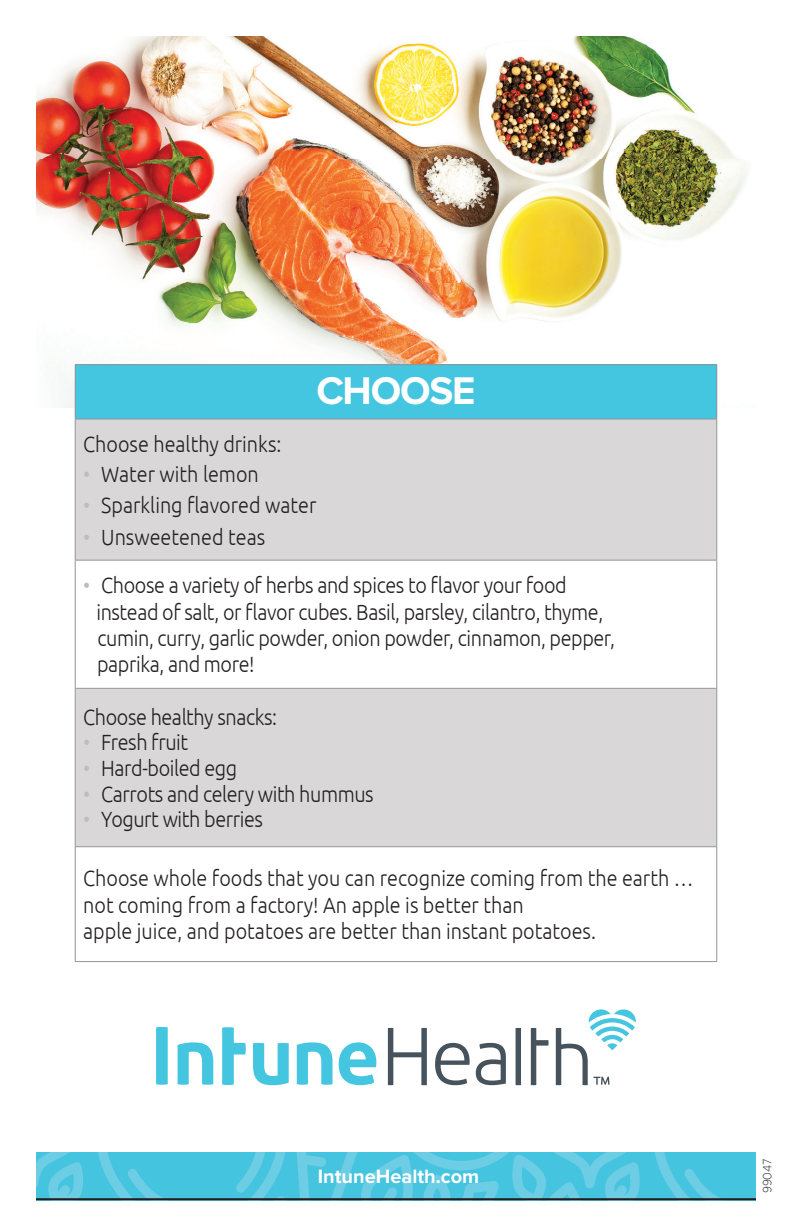
<style>
.page{position:relative;width:792px;height:1224px;background:#fff}
.page>*{position:absolute;margin:0;border:0;box-sizing:border-box;transform-origin:0 0}
.t1{font:700 40px "Proxima Nova";letter-spacing:-.03em;color:#fff}
.t2{font:300 22px/26.4px "Ubuntu";letter-spacing:-.02em;color:#231f20;scale:.9 1}
.t3{font:300 22px/26.4px "Ubuntu";color:#231f20;scale:.9 1}
.t4{font:700 20px "Proxima Nova";color:#fff}
.t5{font:300 12px "Gotham";color:#231f20;scale:.9 1}
.s1{color:#bcbdc0}
</style>
<div class="page">
<svg style="left:36px;top:1152px;width:607px;height:49px;background:#51c6df"></svg>
<svg style="left:653px;top:1152px;width:103px;height:46px;background:#4bc5df"></svg>
<hr style="left:36px;top:1198px;width:720px;height:2px;background:#201d1e">
<img style="left:36px;top:36px;width:711px;height:372px">
<div style="left:75px;top:365px;width:642px;height:54px;background:#44c5e0"></div>
<svg style="left:76px;top:420px;width:640px;height:426px;fill:#d9d7d7"></svg>
<hr style="left:75px;top:364px;width:642px;height:1px;background:#939598">
<hr style="left:75px;top:365px;width:1px;height:54px;background:#939598">
<hr style="left:716px;top:365px;width:1px;height:54px;background:#939598">
<hr style="left:75px;top:419px;width:642px;height:1px;background:#939598">
<hr style="left:75px;top:419px;width:1px;height:141px;background:#939598">
<hr style="left:716px;top:419px;width:1px;height:141px;background:#939598">
<hr style="left:75px;top:560px;width:642px;height:1px;background:#939598">
<hr style="left:75px;top:561px;width:1px;height:127px;background:#939598">
<hr style="left:716px;top:561px;width:1px;height:127px;background:#939598">
<hr style="left:75px;top:688px;width:1px;height:159px;background:#939598">
<hr style="left:75px;top:847px;width:1px;height:114px;background:#939598">
<hr style="left:76px;top:688px;width:640px;height:1px;background:#939598">
<hr style="left:716px;top:688px;width:1px;height:159px;background:#939598">
<hr style="left:716px;top:847px;width:1px;height:114px;background:#939598">
<hr style="left:76px;top:846px;width:640px;height:1px;background:#939598">
<hr style="left:75px;top:961px;width:642px;height:1px;background:#939598">
<svg style="left:156px;top:1027px;width:12px;height:58px"></svg>
<svg style="left:253px;top:1043px;width:36px;height:42px"></svg>
<svg style="left:339px;top:1042px;width:37px;height:43px"></svg>
<svg style="left:178px;top:1042px;width:35px;height:43px"></svg>
<svg style="left:297px;top:1042px;width:36px;height:43px"></svg>
<svg style="left:222px;top:1027px;width:24px;height:58px"></svg>
<svg style="left:388px;top:1028px;width:39px;height:57px"></svg>
<svg style="left:435px;top:1043px;width:35px;height:42px"></svg>
<svg style="left:476px;top:1043px;width:30px;height:42px"></svg>
<svg style="left:516px;top:1028px;width:5px;height:57px"></svg>
<svg style="left:531px;top:1028px;width:18px;height:57px"></svg>
<svg style="left:556px;top:1009px;width:80px;height:76px"></svg>
<h1 class="t1" style="left:316px;top:368px;width:161px">CHOOSE</h1>
<p class="t3" style="left:83px;top:430px;width:222px">Choose healthy drinks:</p>
<p class="t3" style="left:83px;top:460px;width:197px"><span class="s1">•</span> Water with lemon</p>
<p class="t3" style="left:83px;top:492px;width:261px"><span class="s1">•</span> Sparkling flavored water</p>
<p class="t3" style="left:83px;top:523px;width:204px"><span class="s1">•</span> Unsweetened teas</p>
<p class="t2" style="left:96px;top:572px;width:578px;text-indent:-13px"><span class="s1">•</span> Choose a variety of herbs and spices to flavor your food instead of salt, or flavor cubes. Basil, parsley, cilantro, thyme, cumin, curry, garlic powder, onion powder, cinnamon, pepper, paprika, and more!</p>
<p class="t2" style="left:83px;top:703px;width:217px">Choose healthy snacks:</p>
<p class="t2" style="left:83px;top:729px;width:118px"><span class="s1">•</span> Fresh fruit</p>
<p class="t2" style="left:83px;top:754px;width:173px"><span class="s1">•</span> Hard-boiled egg</p>
<p class="t2" style="left:83px;top:780px;width:324px"><span class="s1">•</span> Carrots and celery with hummus</p>
<p class="t2" style="left:83px;top:806px;width:201px"><span class="s1">•</span> Yogurt with berries</p>
<p class="t3" style="left:83px;top:865px;width:680px">Choose whole foods that you can recognize coming from the earth … not coming from a factory! An apple is better than<br>apple juice, and potatoes are better than instant potatoes.</p>
<p class="t4" style="left:318px;top:1165px;width:163px">IntuneHealth.com</p>
<p class="t5" style="left:760px;top:1193px;width:40px;rotate:-90deg">99047</p>
</div>
